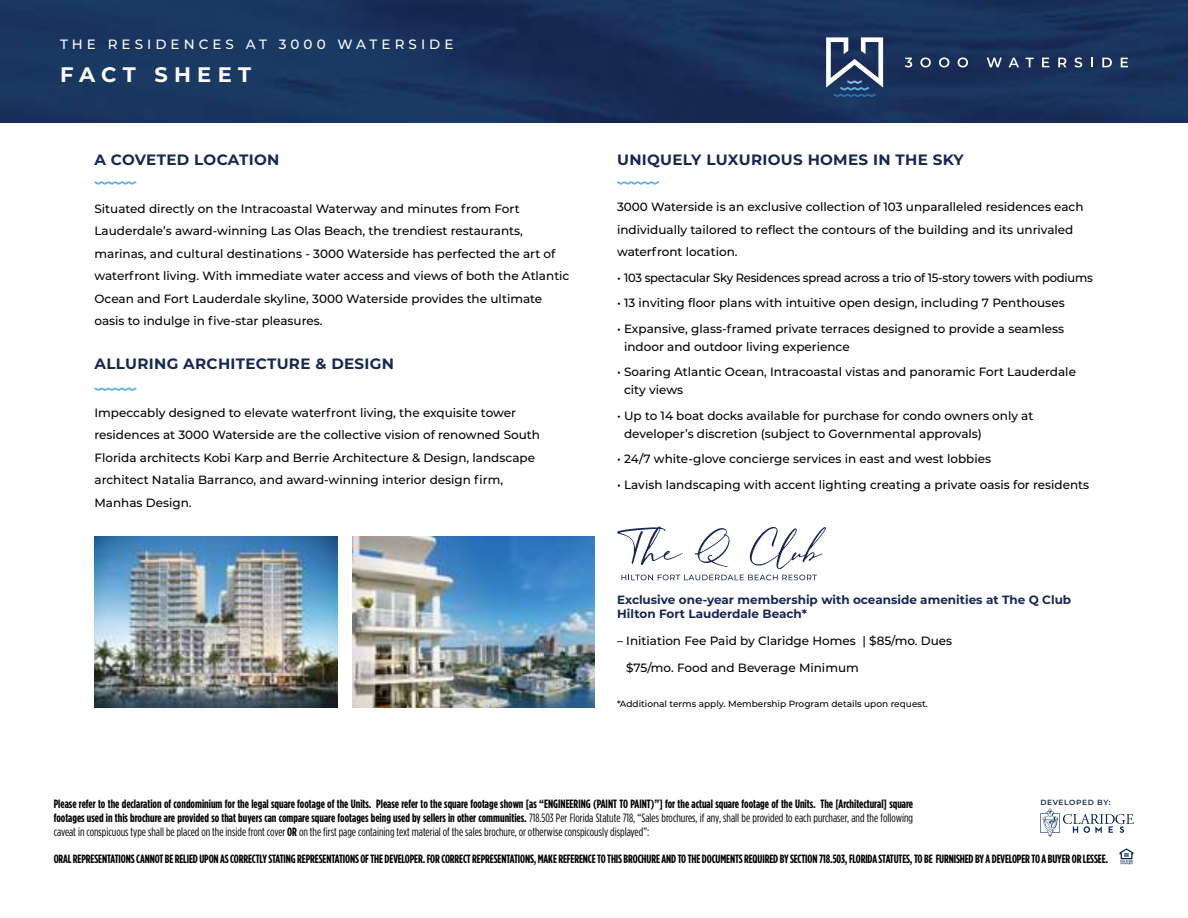
<style>
.page{position:relative;width:1188px;height:918px;background:#fff}
.page>*{position:absolute;margin:0;border:0;box-sizing:border-box;transform-origin:0 0}
.t1{font:700 21px "Montserrat";letter-spacing:.3em;color:#fff}
.t2{font:700 15px "Montserrat";letter-spacing:.02em;color:#182853}
.t3{font:500 13.5px "Montserrat";letter-spacing:.3em;color:#fff}
.t4{font:500 12px/22.5px "Montserrat";color:#000}
.t5{font:700 12px/14.4px "Gotham Condensed";letter-spacing:-.01em;color:#000;text-align:justify}
.t6{font:700 12px/14.4px "Montserrat";color:#182853}
.t7{font:500 12px "Montserrat";letter-spacing:-.02em;color:#000}
.t8{font:500 9px "Montserrat";color:#000}
.t9{font:600 7.5px "Montserrat";letter-spacing:.07em;color:#182853}
.s1{font-weight:400}
</style>
<div class="page">
<img style="left:0;top:0;width:1188px;height:123px">
<svg style="left:826px;top:37px;width:57px;height:60px"></svg>
<svg style="left:905px;top:58px;width:7px;height:9px"></svg>
<svg style="left:920px;top:57px;width:11px;height:10px"></svg>
<svg style="left:939px;top:57px;width:10px;height:10px"></svg>
<svg style="left:958px;top:57px;width:10px;height:10px"></svg>
<svg style="left:987px;top:58px;width:15px;height:9px"></svg>
<svg style="left:1009px;top:58px;width:10px;height:9px"></svg>
<svg style="left:1026px;top:58px;width:8px;height:9px"></svg>
<svg style="left:1042px;top:58px;width:7px;height:9px"></svg>
<svg style="left:1058px;top:58px;width:9px;height:9px"></svg>
<svg style="left:1075px;top:57px;width:7px;height:10px"></svg>
<svg style="left:1091px;top:58px;width:2px;height:9px"></svg>
<svg style="left:1102px;top:58px;width:10px;height:9px"></svg>
<svg style="left:1121px;top:58px;width:7px;height:9px"></svg>
<svg style="left:1120px;top:848px;width:13px;height:16px"></svg>
<svg style="left:1040px;top:808px;width:94px;height:29px"></svg>
<svg style="left:94px;top:181px;width:42px;height:4px"></svg>
<svg style="left:94px;top:388px;width:42px;height:3px"></svg>
<svg style="left:617px;top:181px;width:42px;height:4px"></svg>
<img style="left:94px;top:536px;width:243px;height:172px">
<img style="left:352px;top:536px;width:243px;height:172px">
<svg style="left:617px;top:527px;width:66px;height:38px"></svg>
<svg style="left:695px;top:528px;width:35px;height:39px"></svg>
<svg style="left:750px;top:527px;width:76px;height:42px"></svg>
<svg style="left:621px;top:575px;width:196px;height:5px"></svg>
<p class="t3" style="left:60px;top:35px;width:395px">THE RESIDENCES AT 3000 WATERSIDE</p>
<h1 class="t1" style="left:60px;top:60px;width:193px">FACT SHEET</h1>
<p class="t2" style="left:94px;top:148px;width:187px">A COVETED LOCATION</p>
<p class="t4" style="left:94px;top:197px;width:477px">Situated directly on the Intracoastal Waterway and minutes from Fort Lauderdale’s award-winning Las Olas Beach, the trendiest restaurants, marinas, and cultural destinations - 3000 Waterside has perfected the art of waterfront living. With immediate water access and views of both the Atlantic Ocean and Fort Lauderdale skyline, 3000 Waterside provides the ultimate oasis to indulge in five-star pleasures.</p>
<p class="t2" style="left:94px;top:352px;width:301px">ALLURING ARCHITECTURE &amp; DESIGN</p>
<p class="t4" style="left:94px;top:401px;width:447px">Impeccably designed to elevate waterfront living, the exquisite tower residences at 3000 Waterside are the collective vision of renowned South Florida architects Kobi Karp and Berrie Architecture &amp; Design, landscape architect Natalia Barranco, and award-winning interior design firm, Manhas Design.</p>
<p class="t2" style="left:617px;top:148px;width:348px">UNIQUELY LUXURIOUS HOMES IN THE SKY</p>
<p class="t4" style="left:617px;top:195px;width:468px">3000 Waterside is an exclusive collection of 103 unparalleled residences each individually tailored to reflect the contours of the building and its unrivaled waterfront location.</p>
<p class="t7" style="left:617px;top:269px;width:477px">• 103 spectacular Sky Residences spread across a trio of 15-story towers with podiums</p>
<p class="t4" style="left:617px;top:291px;width:449px">• 13 inviting floor plans with intuitive open design, including 7 Penthouses</p>
<p class="t4" style="left:624px;top:319px;width:442px;line-height:18px;text-indent:-7px">• Expansive, glass-framed private terraces designed to provide a seamless indoor and outdoor living experience</p>
<p class="t4" style="left:624px;top:362px;width:453px;line-height:18px;text-indent:-7px">• Soaring Atlantic Ocean, Intracoastal vistas and panoramic Fort Lauderdale city views</p>
<p class="t4" style="left:624px;top:406px;width:411px;line-height:18px;text-indent:-7px">• Up to 14 boat docks available for purchase for condo owners only at developer’s discretion (subject to Governmental approvals)</p>
<p class="t4" style="left:617px;top:447px;width:376px">• 24/7 white-glove concierge services in east and west lobbies</p>
<p class="t4" style="left:617px;top:473px;width:474px">• Lavish landscaping with accent lighting creating a private oasis for residents</p>
<p class="t6" style="left:617px;top:592px;width:456px">Exclusive one-year membership with oceanside amenities at The Q Club<br>Hilton Fort Lauderdale Beach*</p>
<p class="t4" style="left:617px;top:629px;width:337px">– Initiation Fee Paid by Claridge Homes | $85/mo. Dues</p>
<p class="t4" style="left:626px;top:656px;width:234px">$75/mo. Food and Beverage Minimum</p>
<p class="t8" style="left:617px;top:697px;width:312px">*Additional terms apply. Membership Program details upon request.</p>
<p class="t5" style="left:54px;top:796px;width:861px">Please refer to the declaration of condominium for the legal square footage of the Units. Please refer to the square footage shown [as “ENGINEERING (PAINT TO PAINT)”] for the actual square footage of the Units. The [Architectural] square footages used in this brochure are provided so that buyers can compare square footages being used by sellers in other communities. <span class="s1">718.503 Per Florida Statute 718, “Sales brochures, if any, shall be provided to each purchaser, and the following caveat in conspicuous type shall be placed on the inside front cover</span> OR <span class="s1">on the first page containing text material of the sales brochure, or otherwise conspicously displayed”:</span></p>
<p class="t5" style="left:54px;top:851px;width:1056px">ORAL REPRESENTATIONS CANNOT BE RELIED UPON AS CORRECTLY STATING REPRESENTATIONS OF THE DEVELOPER. FOR CORRECT REPRESENTATIONS, MAKE REFERENCE TO THIS BROCHURE AND TO THE DOCUMENTS REQUIRED BY SECTION 718.503, FLORIDA STATUTES, TO BE FURNISHED BY A DEVELOPER TO A BUYER OR LESSEE.</p>
<p class="t9" style="left:1040px;top:797px;width:72px">DEVELOPED BY:</p>
</div>
